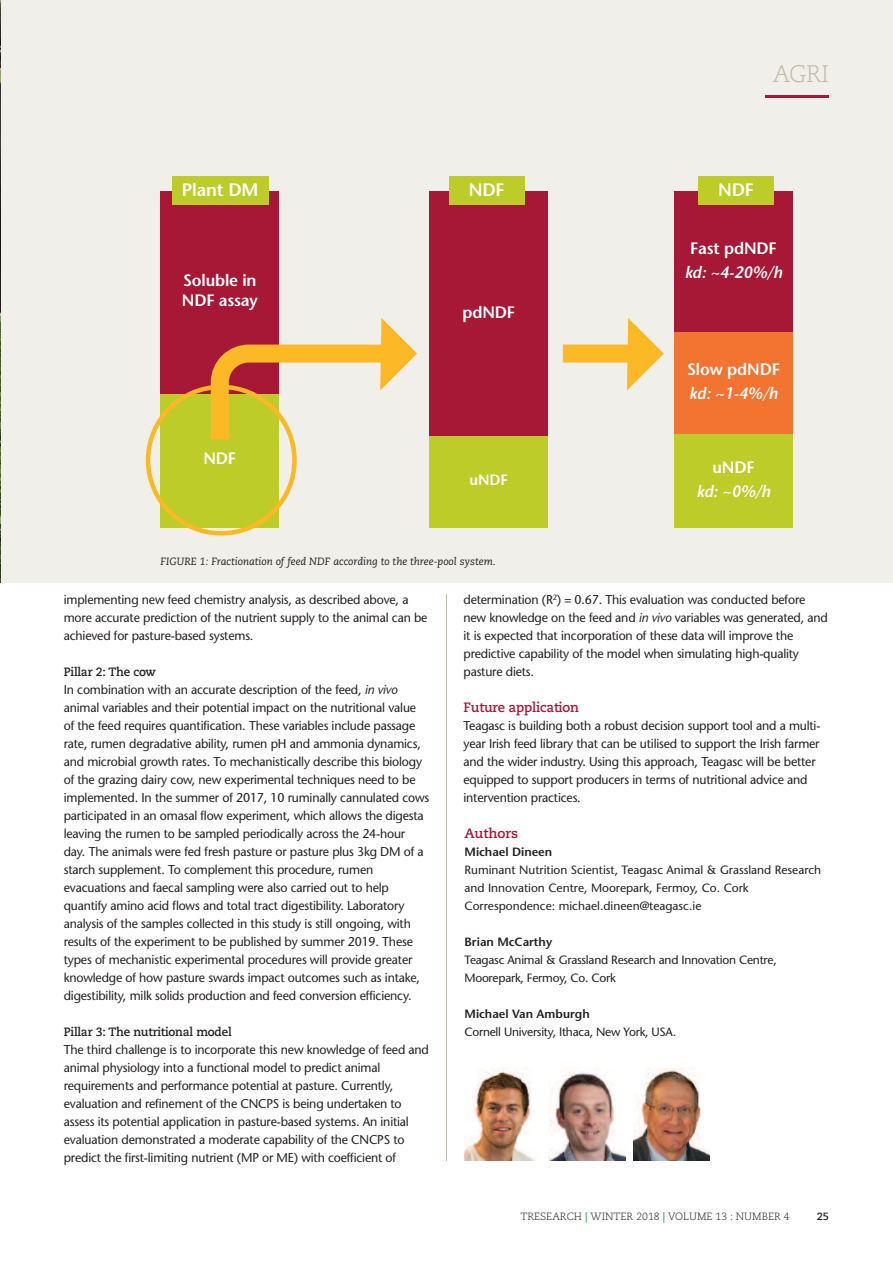
<style>
.page{position:relative;width:893px;height:1263px;background:#fff}
.page>*{position:absolute;margin:0;border:0;box-sizing:border-box;transform-origin:0 0}
.t1{font:300 24px "Caecilia";color:#c2b9a6}
.t2{font:600 18px "Stone Sans";letter-spacing:-.01em;color:#fff}
.t3{font:600 16.5px/19.8px "Stone Sans";letter-spacing:-.01em;color:#fff}
.t4{font:italic 600 16.5px "Stone Sans";letter-spacing:-.01em;color:#fff}
.t5{font:600 15px "Stone Sans";color:#fff}
.t6{font:700 13.5px "Caecilia";letter-spacing:-.015em;color:#a61836}
.t7{font:12.75px/18px "Stone Sans";letter-spacing:-.015em;color:#231f20}
.t8{font:12px/18px "Stone Sans";color:#231f20}
.t9{font:12px/18px "Stone Sans";letter-spacing:-.02em;color:#231f20}
.t10{font:600 12px "Stone Sans";color:#231f20}
.t11{font:700 12px "Caecilia";letter-spacing:-.015em;color:#231f20}
.t12{font:italic 10.5px "Caecilia";color:#231f20}
.t13{font:300 10.5px "Caecilia";color:#231f20}
.t14{font:700 10.5px "Caecilia";color:#231f20}
.s1{font-style:italic}
.s2{font-weight:700;color:#29a347}
</style>
<div class="page">
<div style="left:0;top:0;width:893px;height:583px;background:#f0efea"></div>
<div style="left:429px;top:434px;width:119px;height:94px;background:#becc2a"></div>
<div style="left:429px;top:191px;width:119px;height:244px;background:#a61836"></div>
<div style="left:161px;top:191px;width:118px;height:202px;background:#a61836"></div>
<img style="left:0;top:0;width:1px;height:583px">
<hr style="left:446px;top:594px;width:1px;height:567px;background:#c2b9a6">
<hr style="left:765px;top:95px;width:64px;height:2px;background:#a61836">
<img style="left:464px;top:1068px;width:72px;height:93px">
<img style="left:549px;top:1068px;width:76px;height:93px">
<img style="left:633px;top:1068px;width:77px;height:93px">
<div style="left:674px;top:191px;width:119px;height:142px;background:#a61836"></div>
<div style="left:674px;top:333px;width:119px;height:102px;background:#f37331"></div>
<div style="left:674px;top:434px;width:119px;height:94px;background:#becc2a"></div>
<div style="left:698px;top:176px;width:75px;height:28px;background:#becc2a"></div>
<div style="left:449px;top:176px;width:75px;height:28px;background:#becc2a"></div>
<div style="left:172px;top:176px;width:97px;height:28px;background:#becc2a"></div>
<svg style="left:146px;top:318px;width:271px;height:218px"></svg>
<div style="left:563px;top:345px;width:77px;height:18px;background:#fcb825"></div>
<svg style="left:627px;top:318px;width:37px;height:72px"></svg>
<h1 class="t1" style="left:773px;top:64px;width:58px">AGRI</h1>
<h2 class="t2" style="left:182px;top:183px;width:78px">Plant DM</h2>
<h2 class="t2" style="left:469px;top:183px;width:37px">NDF</h2>
<h2 class="t2" style="left:718px;top:183px;width:37px">NDF</h2>
<p class="t3" style="left:182px;top:272px;width:77px">Soluble in<br>NDF assay</p>
<p class="t3" style="left:203px;top:450px;width:34px">NDF</p>
<p class="t3" style="left:462px;top:304px;width:54px">pdNDF</p>
<p class="t5" style="left:470px;top:474px;width:40px">uNDF</p>
<p class="t12" style="left:160px;top:557px;width:337px">FIGURE 1: Fractionation of feed NDF according to the three-pool system.</p>
<p class="t3" style="left:690px;top:240px;width:88px">Fast pdNDF</p>
<p class="t4" style="left:685px;top:266px;width:99px">kd: ~4-20%/h</p>
<p class="t3" style="left:687px;top:361px;width:94px">Slow pdNDF</p>
<p class="t4" style="left:689px;top:387px;width:90px">kd: ~1-4%/h</p>
<p class="t3" style="left:712px;top:459px;width:44px">uNDF</p>
<p class="t4" style="left:696px;top:484px;width:76px">kd: ~0%/h</p>
<p class="t7" style="left:64px;top:592px;width:365px">implementing new feed chemistry analysis, as described above, a more accurate prediction of the nutrient supply to the animal can be achieved for pasture-based systems.</p>
<p class="t11" style="left:64px;top:667px;width:94px">Pillar 2: The cow</p>
<p class="t7" style="left:64px;top:682px;width:367px">In combination with an accurate description of the feed, <span class="s1">in vivo </span>animal variables and their potential impact on the nutritional value of the feed requires quantification. These variables include passage rate, rumen degradative ability, rumen pH and ammonia dynamics, and microbial growth rates. To mechanistically describe this biology of the grazing dairy cow, new experimental techniques need to be implemented. In the summer of 2017, 10 ruminally cannulated cows participated in an omasal flow experiment, which allows the digesta leaving the rumen to be sampled periodically across the 24-hour day. The animals were fed fresh pasture or pasture plus 3kg DM of a starch supplement. To complement this procedure, rumen evacuations and faecal sampling were also carried out to help quantify amino acid flows and total tract digestibility. Laboratory analysis of the samples collected in this study is still ongoing, with results of the experiment to be published by summer 2019. These types of mechanistic experimental procedures will provide greater knowledge of how pasture swards impact outcomes such as intake, digestibility, milk solids production and feed conversion efficiency.</p>
<p class="t11" style="left:64px;top:1027px;width:169px">Pillar 3: The nutritional model</p>
<p class="t7" style="left:64px;top:1042px;width:367px">The third challenge is to incorporate this new knowledge of feed and animal physiology into a functional model to predict animal requirements and performance potential at pasture. Currently, evaluation and refinement of the CNCPS is being undertaken to assess its potential application in pasture-based systems. An initial evaluation demonstrated a moderate capability of the CNCPS to predict the first-limiting nutrient (MP or ME) with coefficient of</p>
<p class="t7" style="left:463px;top:592px;width:366px">determination (R<sup>2</sup>) = 0.67. This evaluation was conducted before new knowledge on the feed and <span class="s1">in vivo</span> variables was generated, and it is expected that incorporation of these data will improve the predictive capability of the model when simulating high-quality pasture diets.</p>
<p class="t6" style="left:463px;top:701px;width:117px">Future application</p>
<p class="t7" style="left:463px;top:718px;width:358px">Teagasc is building both a robust decision support tool and a multi&shy;year Irish feed library that can be utilised to support the Irish farmer and the wider industry. Using this approach, Teagasc will be better equipped to support producers in terms of nutritional advice and intervention practices.</p>
<p class="t6" style="left:464px;top:827px;width:55px">Authors</p>
<p class="t10" style="left:464px;top:847px;width:89px">Michael Dineen</p>
<p class="t8" style="left:464px;top:862px;width:358px">Ruminant Nutrition Scientist, Teagasc Animal &amp; Grassland Research and Innovation Centre, Moorepark, Fermoy, Co. Cork<br>Correspondence: michael.dineen@teagasc.ie</p>
<p class="t10" style="left:464px;top:937px;width:89px">Brian McCarthy</p>
<p class="t9" style="left:464px;top:952px;width:314px">Teagasc Animal &amp; Grassland Research and Innovation Centre,<br>Moorepark, Fermoy, Co. Cork</p>
<p class="t10" style="left:464px;top:1009px;width:127px">Michael Van Amburgh</p>
<p class="t9" style="left:464px;top:1024px;width:213px">Cornell University, Ithaca, New York, USA.</p>
<p class="t13" style="left:520px;top:1212px;width:271px">TRESEARCH <span class="s2">|</span> WINTER 2018 <span class="s2">|</span> VOLUME 13 : NUMBER 4</p>
<p class="t14" style="left:817px;top:1212px;width:14px">25</p>
</div>
